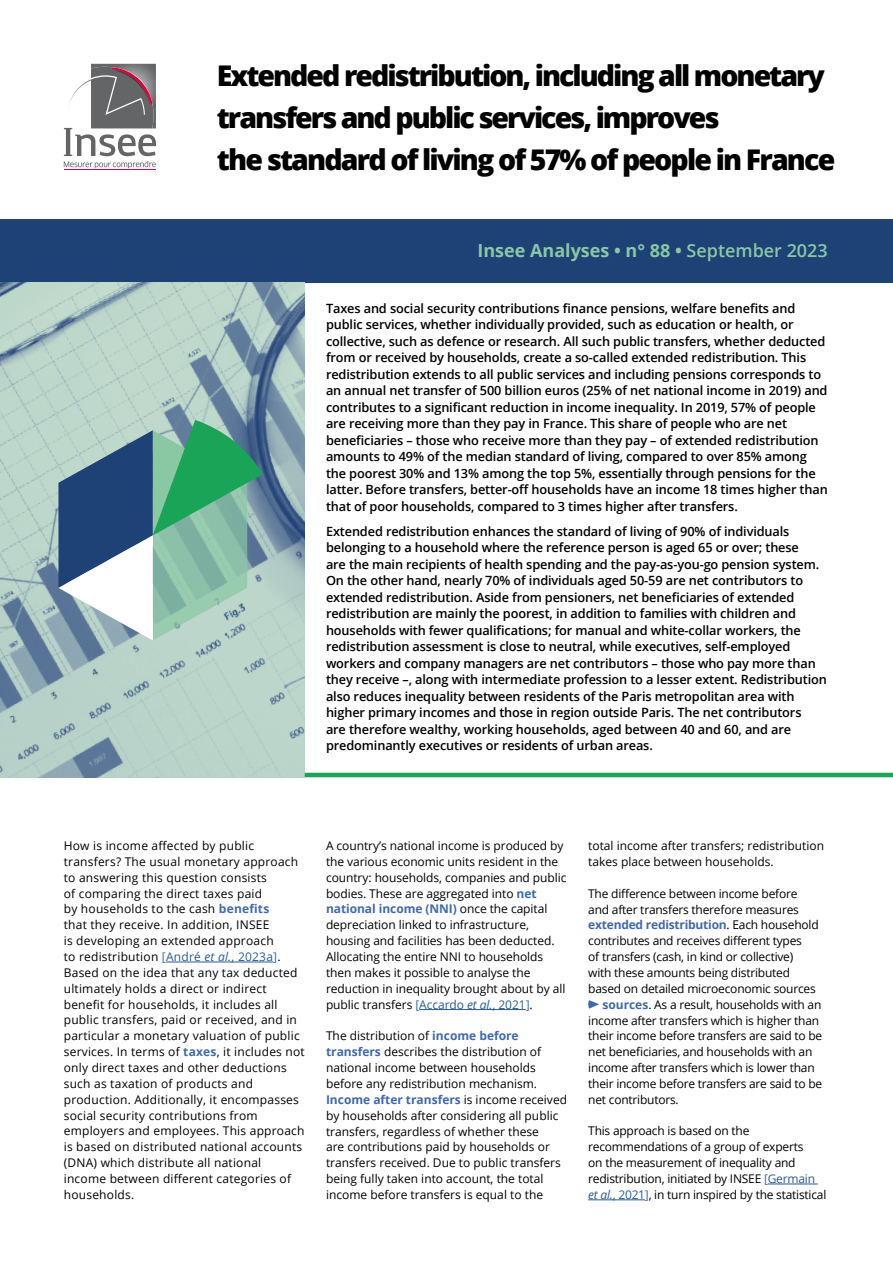
<style>
.page{position:relative;width:893px;height:1263px;background:#fff}
.page>*{position:absolute;margin:0;border:0;box-sizing:border-box;transform-origin:0 0}
.t1{font:800 28.5px/42px "Open Sans";letter-spacing:-.07em;color:#000}
.t2{font:700 18px "Open Sans";color:#8ac8a4}
.t3{font:600 12.75px/16.5px "Open Sans";letter-spacing:-.01em;color:#000}
.t4{font:12px/15.9px "Open Sans";color:#000}
.t5{font:12px/15.9px "Open Sans";letter-spacing:.02em;color:#000}
.t6{font:12px/15.9px "Open Sans";letter-spacing:-.02em;color:#000}
.t7{font:700 12px "Open Sans";letter-spacing:-.02em;color:#3e69b1}
.s1{font-weight:600}
.s2{font-weight:700;color:#3e69b1}
.s3{color:#3e69b1}
.s4{color:#275b9b}
.s5{font-style:italic;color:#275b9b}
.s6{font-weight:400;color:#000}
</style>
<div class="page">
<hr style="left:64px;top:170px;width:92px;height:1px;background:#e2023b">
<svg style="left:64px;top:64px;width:92px;height:104px"></svg>
<hr style="left:166px;top:962px;width:107px;height:1px;background:#275b9b">
<hr style="left:419px;top:1009px;width:107px;height:1px;background:#275b9b">
<hr style="left:768px;top:1184px;width:50px;height:1px;background:#275b9b">
<hr style="left:588px;top:1199px;width:57px;height:1px;background:#275b9b">
<svg style="left:588px;top:1000px;width:11px;height:9px"></svg>
<div style="left:0;top:219px;width:893px;height:63px;background:#1e4176"></div>
<img style="left:0;top:282px;width:305px;height:495px">
<hr style="left:305px;top:773px;width:588px;height:4px;background:#19a458">
<svg style="left:58px;top:420px;width:205px;height:220px;background:#76a4a1"></svg>
<h1 class="t1" style="left:217px;top:53px;width:620px">Extended redistribution, including all monetary transfers and public services, improves<br>the standard of living of 57% of people in France</h1>
<h2 class="t2" style="left:477px;top:238px;width:352px">Insee Analyses • n° 88 • <span class="s1">September 2023</span></h2>
<p class="t3" style="left:326px;top:300px;width:503px">Taxes and social security contributions finance pensions, welfare benefits and public services, whether individually provided, such as education or health, or collective, such as defence or research. All such public transfers, whether deducted from or received by households, create a so-called extended redistribution. This redistribution extends to all public services and including pensions corresponds to an annual net transfer of 500 billion euros (25% of net national income in 2019) and contributes to a significant reduction in income inequality. In 2019, 57% of people are receiving more than they pay in France. This share of people who are net beneficiaries – those who receive more than they pay – of extended redistribution amounts to 49% of the median standard of living, compared to over 85% among the poorest 30% and 13% among the top 5%, essentially through pensions for the latter. Before transfers, better-off households have an income 18 times higher than that of poor households, compared to 3 times higher after transfers.</p>
<p class="t3" style="left:326px;top:523px;width:502px">Extended redistribution enhances the standard of living of 90% of individuals belonging to a household where the reference person is aged 65 or over; these<br>are the main recipients of health spending and the pay-as-you-go pension system.<br>On the other hand, nearly 70% of individuals aged 50-59 are net contributors to extended redistribution. Aside from pensioners, net beneficiaries of extended redistribution are mainly the poorest, in addition to families with children and households with fewer qualifications; for manual and white-collar workers, the redistribution assessment is close to neutral, while executives, self-employed workers and company managers are net contributors – those who pay more than they receive –, along with intermediate profession to a lesser extent. Redistribution also reduces inequality between residents of the Paris metropolitan area with higher primary incomes and those in region outside Paris. The net contributors<br>are therefore wealthy, working households, aged between 40 and 60, and are predominantly executives or residents of urban areas.</p>
<p class="t5" style="left:64px;top:837px;width:242px">How is income affected by public transfers? The usual monetary approach to answering this question consists<br>of comparing the direct taxes paid<br>by households to the cash <span class="s2">benefits<br></span>that they receive. In addition, INSEE<br>is developing an extended approach<br>to redistribution <span class="s3">[</span><span class="s4">André</span> <span class="s5">et al.</span><span class="s4">, 2023a</span><span class="s3">]</span>.<br>Based on the idea that any tax deducted ultimately holds a direct or indirect benefit for households, it includes all public transfers, paid or received, and in particular a monetary valuation of public services. In terms of <span class="s2">taxes</span>, it includes not only direct taxes and other deductions such as taxation of products and production. Additionally, it encompasses social security contributions from employers and employees. This approach is based on distributed national accounts (DNA) which distribute all national income between different categories of households.</p>
<p class="t4" style="left:326px;top:837px;width:242px">A country’s national income is produced by the various economic units resident in the country: households, companies and public bodies. These are aggregated into <span class="s2">net national income (NNI)</span> once the capital depreciation linked to infrastructure, housing and facilities has been deducted.<br>Allocating the entire NNI to households then makes it possible to analyse the reduction in inequality brought about by all public transfers <span class="s3">[</span><span class="s4">Accardo</span> <span class="s5">et al.</span><span class="s4">, 2021</span><span class="s3">]</span>.</p>
<p class="t4" style="left:326px;top:1028px;width:243px">The distribution of <span class="s2">income before transfers</span> describes the distribution of national income between households before any redistribution mechanism.<br><span class="s2">Income after transfers</span> is income received by households after considering all public transfers, regardless of whether these<br>are contributions paid by households or transfers received. Due to public transfers being fully taken into account, the total income before transfers is equal to the</p>
<p class="t4" style="left:588px;top:837px;width:237px">total income after transfers; redistribution takes place between households.</p>
<p class="t6" style="left:588px;top:885px;width:211px">The difference between income before</p>
<p class="t6" style="left:588px;top:901px;width:212px">and after transfers therefore measures</p>
<p class="t7" style="left:588px;top:916px;width:232px">extended redistribution<span class="s6">. Each household</span></p>
<p class="t6" style="left:588px;top:932px;width:215px">contributes and receives different types</p>
<p class="t6" style="left:588px;top:948px;width:207px">of transfers (cash, in kind or collective)</p>
<p class="t6" style="left:588px;top:964px;width:203px">with these amounts being distributed</p>
<p class="t6" style="left:588px;top:980px;width:229px">based on detailed microeconomic sources</p>
<p class="t6" style="left:602px;top:996px;width:221px"><span class="s2">sources</span>. As a result, households with an</p>
<p class="t6" style="left:588px;top:1012px;width:233px">income after transfers which is higher than</p>
<p class="t6" style="left:588px;top:1028px;width:236px">their income before transfers are said to be</p>
<p class="t6" style="left:588px;top:1043px;width:226px">net beneficiaries, and households with an</p>
<p class="t6" style="left:588px;top:1059px;width:228px">income after transfers which is lower than</p>
<p class="t6" style="left:588px;top:1075px;width:236px">their income before transfers are said to be</p>
<p class="t6" style="left:588px;top:1091px;width:92px">net contributors.</p>
<p class="t6" style="left:588px;top:1123px;width:240px">This approach is based on the recommendations of a group of experts<br>on the measurement of inequality and redistribution, initiated by INSEE <span class="s3">[</span><span class="s4">Germain </span><span class="s5">et al.</span><span class="s4">, 2021</span><span class="s3">]</span>, in turn inspired by the statistical</p>
</div>
